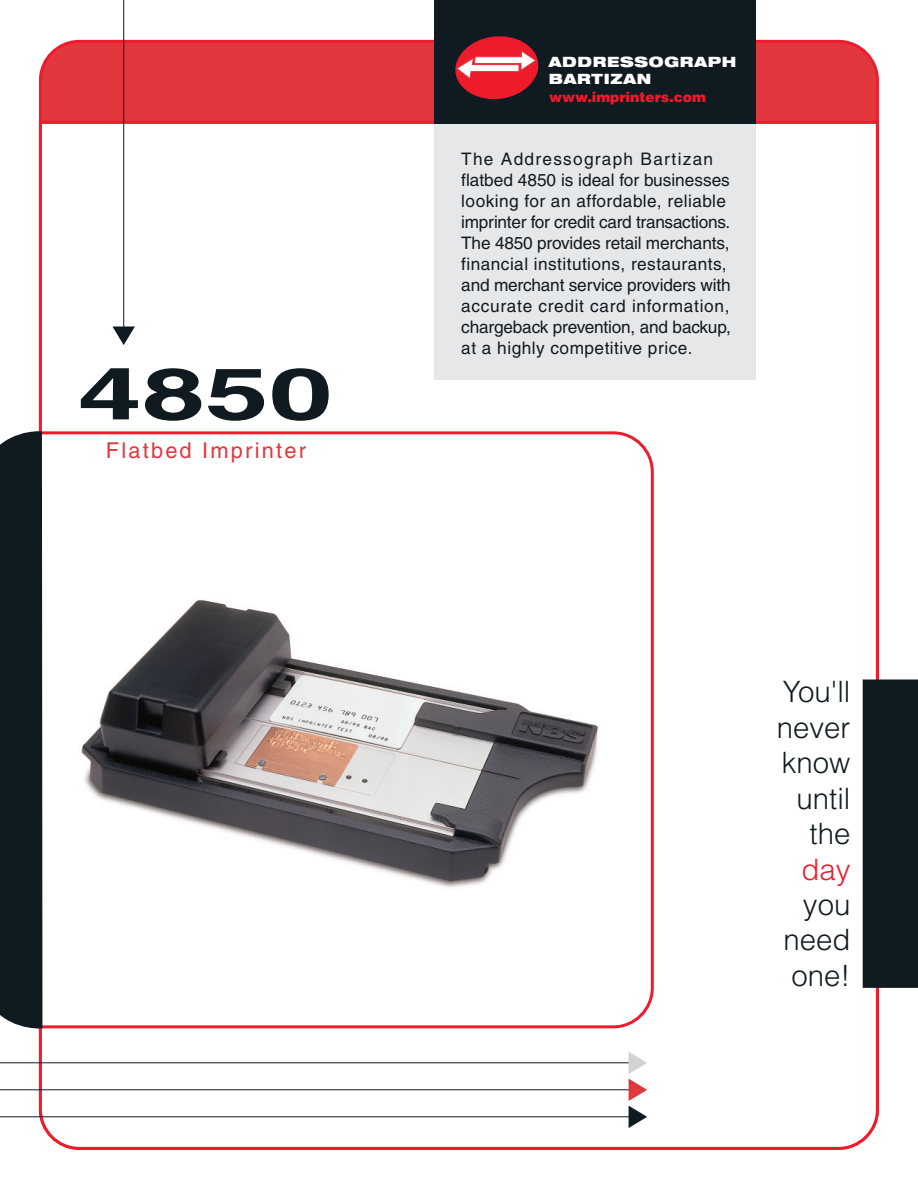
<style>
.page{position:relative;width:918px;height:1188px;background:#fff}
.page>*{position:absolute;margin:0;border:0;box-sizing:border-box;transform-origin:0 0}
.t1{font:700 72px "Helvetica";color:#101a21;scale:1.59 1}
.t2{font:300 29.4px/35.4px "Helvetica";color:#101a21;text-align:right}
.t3{font:300 29.4px "Helvetica";color:#ee1b2d}
.t4{font:21.75px "Helvetica";letter-spacing:.1em;color:#e1373d}
.t5{font:17.25px/21px "Helvetica";color:#101a21}
.t6{font:900 expanded 14.25px/17.2px "Helvetica Neue";letter-spacing:.05em;color:#fff}
.t7{font:900 13.8px "Helvetica";letter-spacing:-.005em;color:#ee1b2d}
</style>
<div class="page">
<div style="left:40px;top:41px;width:837px;height:1107px;background:#e1373d;border-radius:39px"></div>
<div style="left:37px;top:119px;width:843px;height:1031px;background:#fff"></div>
<div style="left:863px;top:680px;width:55px;height:308px;background:#101a21"></div>
<div style="left:434px;top:0;width:322px;height:380px;background:#e6e7e9"></div>
<div style="left:434px;top:0;width:322px;height:124px;background:#101a21"></div>
<div style="left:1px;top:433px;width:651px;height:594px;background:#fff;border-radius:39px"></div>
<div style="left:0;top:431px;width:42px;height:597px;background:#101a21"></div>
<hr style="left:123px;top:0;width:1px;height:330px;background:#101a21">
<svg style="left:112px;top:327px;width:23px;height:18px"></svg>
<hr style="left:0;top:1063px;width:632px;height:1px;background:#101a21">
<hr style="left:0;top:1090px;width:632px;height:1px;background:#101a21">
<hr style="left:0;top:1117px;width:632px;height:1px;background:#101a21">
<svg style="left:629px;top:1052px;width:18px;height:76px"></svg>
<svg style="left:455px;top:36px;width:84px;height:64px"></svg>
<img style="left:81px;top:599px;width:517px;height:288px">
<h1 class="t1" style="left:78px;top:352px;width:162px">4850</h1>
<p class="t4" style="left:106px;top:438px;width:202px">Flatbed Imprinter</p>
<p class="t6" style="left:549px;top:53px;width:189px">ADDRESSOGRAPH<br>BARTIZAN</p>
<p class="t7" style="left:549px;top:89px;width:159px">www.imprinters.com</p>
<p class="t5" style="left:461px;top:149px;width:271px">The Addressograph Bartizan flatbed 4850 is ideal for businesses looking for an affordable, reliable imprinter for credit card transactions.<br>The 4850 provides retail merchants, financial institutions, restaurants, and merchant service providers with accurate credit card information, chargeback prevention, and backup, at a highly competitive price.</p>
<h2 class="t2" style="left:777px;top:675px;width:75px">You'll never know until the</h2>
<h2 class="t3" style="left:801px;top:852px;width:51px">day</h2>
<h2 class="t2" style="left:783px;top:887px;width:69px;text-align:justify;text-indent:20px">you need one!</h2>
</div>
